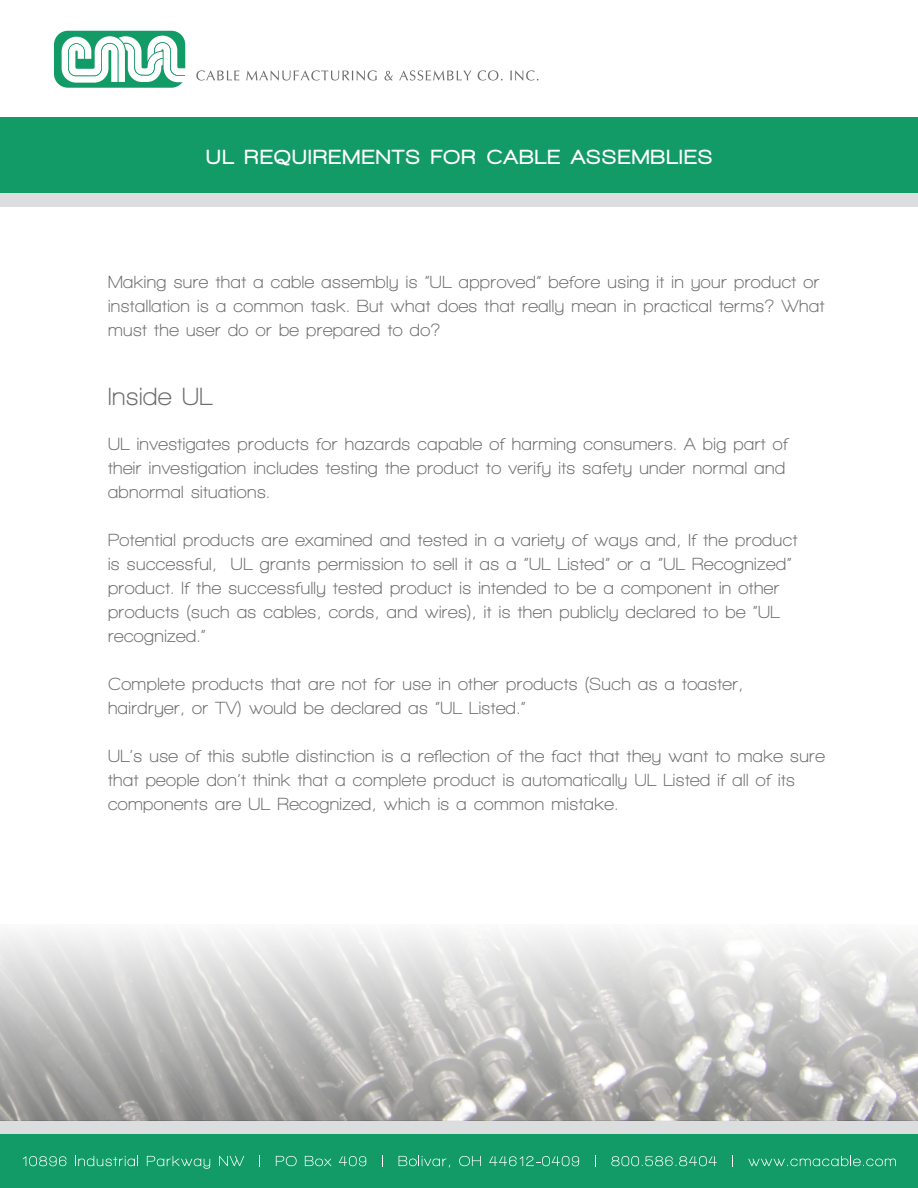
<style>
.page{position:relative;width:918px;height:1188px;background:#fff}
.page>*{position:absolute;margin:0;border:0;box-sizing:border-box;transform-origin:0 0}
.t1{font:700 25.5px "Walkway";letter-spacing:.025em;color:#6c6d70}
.t2{font:900 21px "Walkway";letter-spacing:.1em;color:#fff}
.t3{font:700 18px/24px "Walkway";letter-spacing:.025em;color:#6c6d70}
</style>
<div class="page">
<div style="left:0;top:1134px;width:918px;height:54px;background:#139b67"></div>
<svg style="left:22px;top:1156px;width:44px;height:10px"></svg>
<svg style="left:75px;top:1156px;width:63px;height:10px"></svg>
<svg style="left:147px;top:1156px;width:63px;height:13px"></svg>
<svg style="left:219px;top:1156px;width:25px;height:10px"></svg>
<svg style="left:259px;top:1155px;width:1px;height:12px"></svg>
<svg style="left:276px;top:1156px;width:21px;height:10px"></svg>
<svg style="left:305px;top:1156px;width:27px;height:10px"></svg>
<svg style="left:339px;top:1156px;width:27px;height:10px"></svg>
<svg style="left:382px;top:1155px;width:1px;height:12px"></svg>
<svg style="left:399px;top:1156px;width:51px;height:11px"></svg>
<svg style="left:459px;top:1156px;width:22px;height:10px"></svg>
<svg style="left:489px;top:1156px;width:90px;height:10px"></svg>
<svg style="left:595px;top:1155px;width:1px;height:12px"></svg>
<svg style="left:611px;top:1156px;width:106px;height:10px"></svg>
<svg style="left:732px;top:1155px;width:1px;height:12px"></svg>
<svg style="left:748px;top:1156px;width:148px;height:10px"></svg>
<div style="left:0;top:117px;width:918px;height:90px;background:#139b67"></div>
<div style="left:0;top:194px;width:918px;height:13px;background:#dcdddf"></div>
<div style="left:0;top:1121px;width:918px;height:13px;background:#dcdddf"></div>
<div style="left:54px;top:31px;width:131px;height:57px;background:#139b67;border-radius:14px"></div>
<svg style="left:62px;top:36px;width:124px;height:47px"></svg>
<svg style="left:196px;top:70px;width:43px;height:11px"></svg>
<svg style="left:246px;top:70px;width:131px;height:11px"></svg>
<svg style="left:384px;top:71px;width:9px;height:10px"></svg>
<svg style="left:399px;top:70px;width:72px;height:11px"></svg>
<svg style="left:478px;top:70px;width:25px;height:11px"></svg>
<svg style="left:510px;top:70px;width:28px;height:11px"></svg>
<img style="left:0;top:931px;width:918px;height:190px">
<p class="t2" style="left:207px;top:145px;width:507px">UL REQUIREMENTS FOR CABLE ASSEMBLIES</p>
<p class="t3" style="left:108px;top:269px;width:718px">Making sure that a cable assembly is “UL approved” before using it in your product or installation is a common task. But what does that really mean in practical terms? What must the user do or be prepared to do?</p>
<p class="t1" style="left:108px;top:382px;width:106px">Inside UL</p>
<p class="t3" style="left:108px;top:432px;width:682px">UL investigates products for hazards capable of harming consumers. A big part of their investigation includes testing the product to verify its safety under normal and abnormal situations.</p>
<p class="t3" style="left:108px;top:528px;width:691px">Potential products are examined and tested in a variety of ways and, If the product is successful, UL grants permission to sell it as a “UL Listed” or a “UL Recognized” product. If the successfully tested product is intended to be a component in other products (such as cables, cords, and wires), it is then publicly declared to be “UL recognized.”</p>
<p class="t3" style="left:108px;top:672px;width:637px">Complete products that are not for use in other products (Such as a toaster, hairdryer, or TV) would be declared as “UL Listed.”</p>
<p class="t3" style="left:108px;top:744px;width:718px">UL’s use of this subtle distinction is a reflection of the fact that they want to make sure that people don’t think that a complete product is automatically UL Listed if all of its components are UL Recognized, which is a common mistake.</p>
</div>
